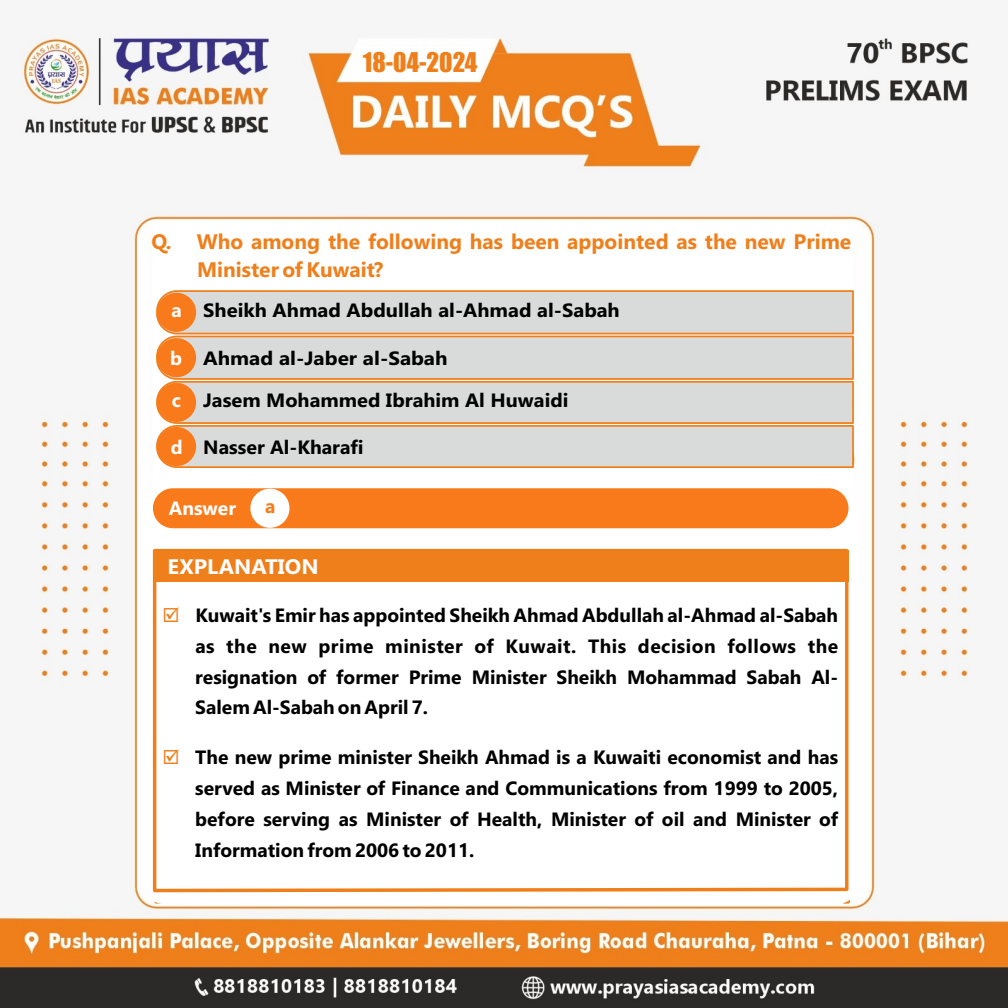
<style>
.page{position:relative;width:1008px;height:1008px;background:#fff}
.page>*{position:absolute;margin:0;border:0;box-sizing:border-box;transform-origin:0 0}
.t1{font:25.03px "Impact";color:#ef7f1b}
.t2{font:700 21px/28px "Gadugi";color:#ef7f1b}
.t3{font:700 21px "Gadugi";color:#fff;scale:1.04 1}
.t4{font:700 19.25px/30.8px "Gadugi";color:#000;text-align:justify}
.t5{font:700 19.25px "Gadugi";color:#000;scale:1.05 1}
.t6{font:700 19.25px "Gadugi";color:#000;scale:1.04 1}
.t7{font:700 19.25px "Gadugi";color:#000;scale:1.08 1}
.t8{font:700 19.25px "Gadugi";color:#fff}
.t9{font:700 19.25px "Gadugi";color:#f97a1b}
.s1{color:#fff}
.s2{color:#ef7f1b}
</style>
<div class="page">
<img style="left:0;top:29px;width:1008px;height:979px">
<div style="left:154px;top:225px;width:699px;height:267px;background:#fff"></div>
<div style="left:141px;top:486px;width:719px;height:418px;background:#fff;border-radius:24px"></div>
<div style="left:153px;top:488px;width:696px;height:40px;background:#f97a1b;border-radius:20px"></div>
<div style="left:250px;top:489px;width:39px;height:39px;background:#fff;border-radius:50%"></div>
<svg style="left:152px;top:548px;width:697px;height:345px"></svg>
<div style="left:358px;top:47px;width:121px;height:30px;background:#fff"></div>
<svg style="left:156px;top:289px;width:699px;height:180px;background:#dcd4cb"></svg>
<div style="left:157px;top:293px;width:39px;height:39px;background:#f97a1b;border-radius:50%"></div>
<div style="left:157px;top:338px;width:39px;height:39px;background:#f97a1b;border-radius:50%"></div>
<div style="left:157px;top:383px;width:39px;height:39px;background:#f97a1b;border-radius:50%"></div>
<div style="left:157px;top:427px;width:39px;height:39px;background:#f97a1b;border-radius:50%"></div>
<h1 class="t1" style="left:363px;top:52px;width:116px">18-04-2024</h1>
<p class="t2" style="left:197px;top:229px;width:656px;text-indent:-46px">Q. Who among the following has been appointed as the new Prime<br>Minister of Kuwait?</p>
<p class="t5" style="left:172px;top:303px;width:428px"><span class="s1">a</span> Sheikh Ahmad Abdullah al-Ahmad al-Sabah</p>
<p class="t7" style="left:203px;top:351px;width:228px">Ahmad al-Jaber al-Sabah</p>
<p class="t6" style="left:203px;top:393px;width:353px">Jasem Mohammed Ibrahim Al Huwaidi</p>
<p class="t4" style="left:203px;top:433px;width:162px">Nasser Al-Kharafi</p>
<p class="t8" style="left:170px;top:351px;width:13px">b</p>
<p class="t8" style="left:172px;top:393px;width:11px">c</p>
<p class="t8" style="left:171px;top:440px;width:13px">d</p>
<p class="t8" style="left:169px;top:501px;width:69px">Answer</p>
<p class="t9" style="left:265px;top:499px;width:12px">a</p>
<p class="t3" style="left:167px;top:559px;width:147px">EXPLANATION</p>
<p class="t4" style="left:195px;top:602px;width:644px;text-indent:-33px"><span class="s2">☑</span> Kuwait's Emir has appointed Sheikh Ahmad Abdullah al-Ahmad al-Sabah as the new prime minister of Kuwait. This decision follows the resignation of former Prime Minister Sheikh Mohammad Sabah Al-Salem Al-Sabah on April 7.</p>
<p class="t4" style="left:195px;top:744px;width:644px;text-indent:-33px"><span class="s2">☑</span> The new prime minister Sheikh Ahmad is a Kuwaiti economist and has served as Minister of Finance and Communications from 1999 to 2005, before serving as Minister of Health, Minister of oil and Minister of Information from 2006 to 2011.</p>
</div>
